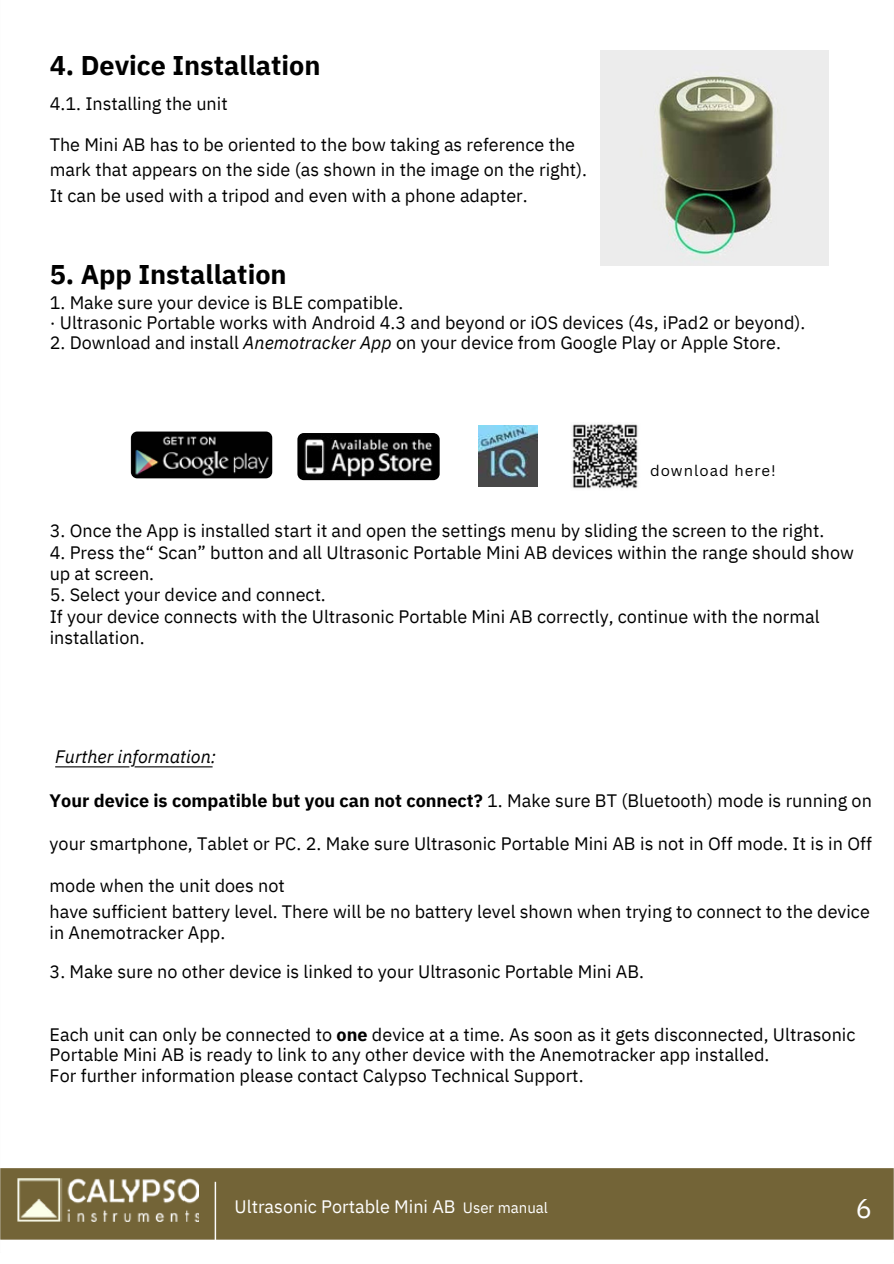
<style>
.page{position:relative;width:894px;height:1264px;background:#fff}
.page>*{position:absolute;margin:0;border:0;box-sizing:border-box;transform-origin:0 0}
.t1{font:700 27px "IBM Plex Sans";color:#000}
.t2{font:27px "IBM Plex Sans";color:#fff}
.t3{font:18px/20.2px "IBM Plex Sans";color:#000}
.t4{font:700 18px "IBM Plex Sans";color:#000}
.t5{font:18px "IBM Plex Sans";color:#fff}
.t6{font:italic 18px "IBM Plex Sans";color:#000}
.t7{font:15px "Canva Sans";letter-spacing:.065em;color:#000}
.t8{font:15px "IBM Plex Sans";color:#fff}
.s1{font-style:italic}
.s2{font-weight:400}
.s3{font-weight:700}
</style>
<div class="page">
<img style="left:0;top:50px;width:893px;height:1190px">
<img style="left:18px;top:1177px;width:181px;height:44px">
<img style="left:131px;top:431px;width:141px;height:47px;border-radius:6px">
<img style="left:297px;top:433px;width:142px;height:47px;border-radius:6px">
<img style="left:478px;top:426px;width:59px;height:60px">
<img style="left:570px;top:422px;width:70px;height:69px">
<img style="left:600px;top:51px;width:227px;height:214px">
<svg style="left:55px;top:766px;width:157px;height:1px"></svg>
<h1 class="t1" style="left:50px;top:47px;width:272px">4. Device Installation</h1>
<h1 class="t3" style="left:50px;top:93px;width:179px">4.1. Installing the unit</h1>
<h1 class="t3" style="left:50px;top:132px;width:538px;line-height:25.3px">The Mini AB has to be oriented to the bow taking as reference the mark that appears on the side (as shown in the image on the right).<br>It can be used with a tripod and even with a phone adapter.</h1>
<h1 class="t1" style="left:50px;top:256px;width:238px">5. App Installation</h1>
<h1 class="t3" style="left:50px;top:291px;width:757px">1. Make sure your device is BLE compatible.<br>· Ultrasonic Portable works with Android 4.3 and beyond or iOS devices (4s, iPad2 or beyond).</h1>
<h1 class="t3" style="left:50px;top:332px;width:732px">2. Download and install <span class="s1">Anemotracker App</span> on your device from Google Play or Apple Store.</h1>
<p class="t7" style="left:649px;top:459px;width:127px">download here!</p>
<p class="t3" style="left:50px;top:520px;width:776px">3. Once the App is installed start it and open the settings menu by sliding the screen to the right.</p>
<p class="t3" style="left:50px;top:541px;width:805px;line-height:21.3px">4. Press the“ Scan” button and all Ultrasonic Portable Mini AB devices within the range should show up at screen.</p>
<p class="t3" style="left:50px;top:584px;width:771px;line-height:21.3px">5. Select your device and connect.<br>If your device connects with the Ultrasonic Portable Mini AB correctly, continue with the normal installation.</p>
<p class="t6" style="left:55px;top:744px;width:162px">Further information:</p>
<h1 class="t4" style="left:50px;top:788px;width:823px">Your device is compatible but you can not connect? <span class="s2">1. Make sure BT (Bluetooth) mode is running on</span></h1>
<h1 class="t3" style="left:50px;top:832px;width:823px">your smartphone, Tablet or PC. 2. Make sure Ultrasonic Portable Mini AB is not in Off mode. It is in Off</h1>
<h1 class="t3" style="left:50px;top:872px;width:821px;line-height:25.8px">mode when the unit does not<br>have sufficient battery level. There will be no battery level shown when trying to connect to the device</h1>
<h1 class="t3" style="left:50px;top:921px;width:177px">in Anemotracker App.</h1>
<h1 class="t3" style="left:50px;top:961px;width:596px">3. Make sure no other device is linked to your Ultrasonic Portable Mini AB.</h1>
<p class="t3" style="left:50px;top:1024px;width:807px">Each unit can only be connected to <span class="s3">one</span> device at a time. As soon as it gets disconnected, Ultrasonic<br>Portable Mini AB is ready to link to any other device with the Anemotracker app installed.<br>For further information please contact Calypso Technical Support.</p>
<p class="t5" style="left:234px;top:1194px;width:222px">Ultrasonic Portable Mini AB</p>
<p class="t2" style="left:855px;top:1190px;width:18px">6</p>
<h1 class="t8" style="left:463px;top:1197px;width:86px">User manual</h1>
</div>
